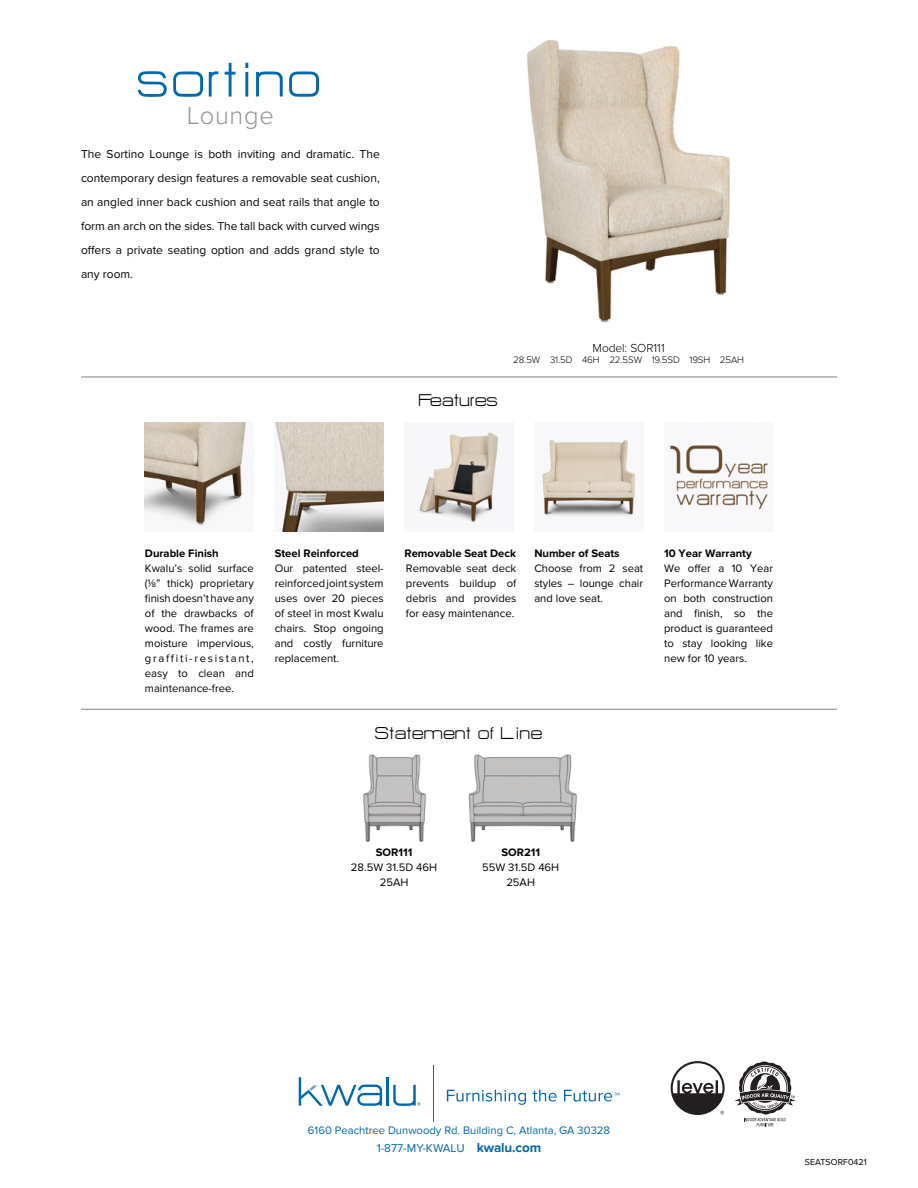
<style>
.page{position:relative;width:918px;height:1188px;background:#fff}
.page>*{position:absolute;margin:0;border:0;box-sizing:border-box;transform-origin:0 0}
.t1{font:60px "HURTMOLD";letter-spacing:.03em;color:#0068ac}
.t2{font:300 25.5px "Proxima Nova";letter-spacing:.03em;color:#949598}
.t3{font:21px "HURTMOLD";color:#000}
.t4{font:12px/24px "Proxima Nova";color:#000;text-align:justify}
.t5{font:300 12px "Proxima Nova";color:#000}
.t6{font:11.85px "Proxima Nova";color:#0068ac}
.t7{font:11.25px/15px "Proxima Nova";color:#000;text-align:justify}
.t8{font:700 11.25px "Proxima Nova";color:#000}
.t9{font:11.25px "Proxima Nova";color:#0068ac}
.t10{font:300 9.75px "Proxima Nova";letter-spacing:-.01em;color:#000}
.t11{font:9px "Proxima Nova";color:#000}
.s1{font-weight:700;font-size:13.5px}
</style>
<div class="page">
<hr style="left:81px;top:376px;width:756px;height:2px;background:#909294">
<hr style="left:81px;top:709px;width:756px;height:1px;background:#909294">
<hr style="left:433px;top:1066px;width:1px;height:56px;background:#0068ac">
<hr style="left:387px;top:1077px;width:2px;height:29px;background:#0068ac">
<svg style="left:393px;top:1085px;width:27px;height:21px"></svg>
<svg style="left:299px;top:1077px;width:83px;height:29px"></svg>
<svg style="left:447px;top:1090px;width:79px;height:15px"></svg>
<svg style="left:533px;top:1090px;width:24px;height:12px"></svg>
<svg style="left:564px;top:1090px;width:55px;height:12px"></svg>
<img style="left:417px;top:432px;width:82px;height:91px">
<img style="left:670px;top:445px;width:98px;height:65px">
<img style="left:275px;top:423px;width:109px;height:109px">
<img style="left:145px;top:423px;width:101px;height:103px">
<img style="left:363px;top:754px;width:64px;height:88px">
<img style="left:468px;top:754px;width:109px;height:88px">
<img style="left:527px;top:40px;width:203px;height:283px">
<img style="left:542px;top:440px;width:94px;height:77px">
<svg style="left:671px;top:1061px;width:54px;height:54px"></svg>
<svg style="left:735px;top:1061px;width:61px;height:65px"></svg>
<h1 class="t1" style="left:138px;top:49px;width:186px">sortino</h1>
<h2 class="t2" style="left:187px;top:101px;width:89px">Lounge</h2>
<p class="t4" style="left:81px;top:142px;width:300px">The Sortino Lounge is both inviting and dramatic. The contemporary design features a removable seat cushion, an angled inner back cushion and seat rails that angle to form an arch on the sides. The tall back with curved wings offers a private seating option and adds grand style to any room.</p>
<h3 class="t3" style="left:419px;top:389px;width:81px">Features</h3>
<p class="t5" style="left:593px;top:341px;width:74px">Model: SOR111</p>
<p class="t10" style="left:513px;top:354px;width:232px">28.5W 31.5D 46H 22.5SW 19.5SD 19SH 25AH</p>
<p class="t8" style="left:145px;top:546px;width:75px">Durable Finish</p>
<p class="t7" style="left:145px;top:561px;width:110px">Kwalu’s solid surface (1/8” thick) proprietary finish doesn’t have any of the drawbacks of wood. The frames are moisture impervious, graffiti-resistant, easy to clean and maintenance-free.</p>
<p class="t8" style="left:275px;top:546px;width:86px">Steel Reinforced</p>
<p class="t8" style="left:534px;top:546px;width:87px">Number of Seats</p>
<p class="t7" style="left:275px;top:561px;width:110px">Our patented steel&shy;reinforced joint system uses over 20 pieces of steel in most Kwalu chairs. Stop ongoing and costly furniture replacement.</p>
<p class="t7" style="left:534px;top:561px;width:110px">Choose from 2 seat styles – lounge chair and love seat.</p>
<p class="t8" style="left:405px;top:546px;width:113px">Removable Seat Deck</p>
<p class="t7" style="left:406px;top:561px;width:112px">Removable seat deck prevents buildup of debris and provides for easy maintenance.</p>
<h3 class="t3" style="left:375px;top:722px;width:170px">Statement of Line</h3>
<p class="t8" style="left:664px;top:547px;width:89px">10 Year Warranty</p>
<p class="t7" style="left:664px;top:561px;width:110px">We offer a 10 Year Performance Warranty on both construction and finish, so the product is guaranteed to stay looking like new for 10 years.</p>
<p class="t8" style="left:376px;top:846px;width:38px">SOR111</p>
<p class="t7" style="left:351px;top:860px;width:88px;text-align:center">28.5W 31.5D 46H<br>25AH</p>
<p class="t8" style="left:501px;top:846px;width:40px">SOR211</p>
<p class="t7" style="left:482px;top:860px;width:79px;text-align:center">55W 31.5D 46H<br>25AH</p>
<p class="t9" style="left:308px;top:1124px;width:304px">6160 Peachtree Dunwoody Rd. Building C, Atlanta, GA 30328</p>
<p class="t6" style="left:377px;top:1142px;width:166px">1-877-MY-KWALU <span class="s1">kwalu.com</span></p>
<p class="t11" style="left:805px;top:1157px;width:64px">SEATSORF0421</p>
</div>
